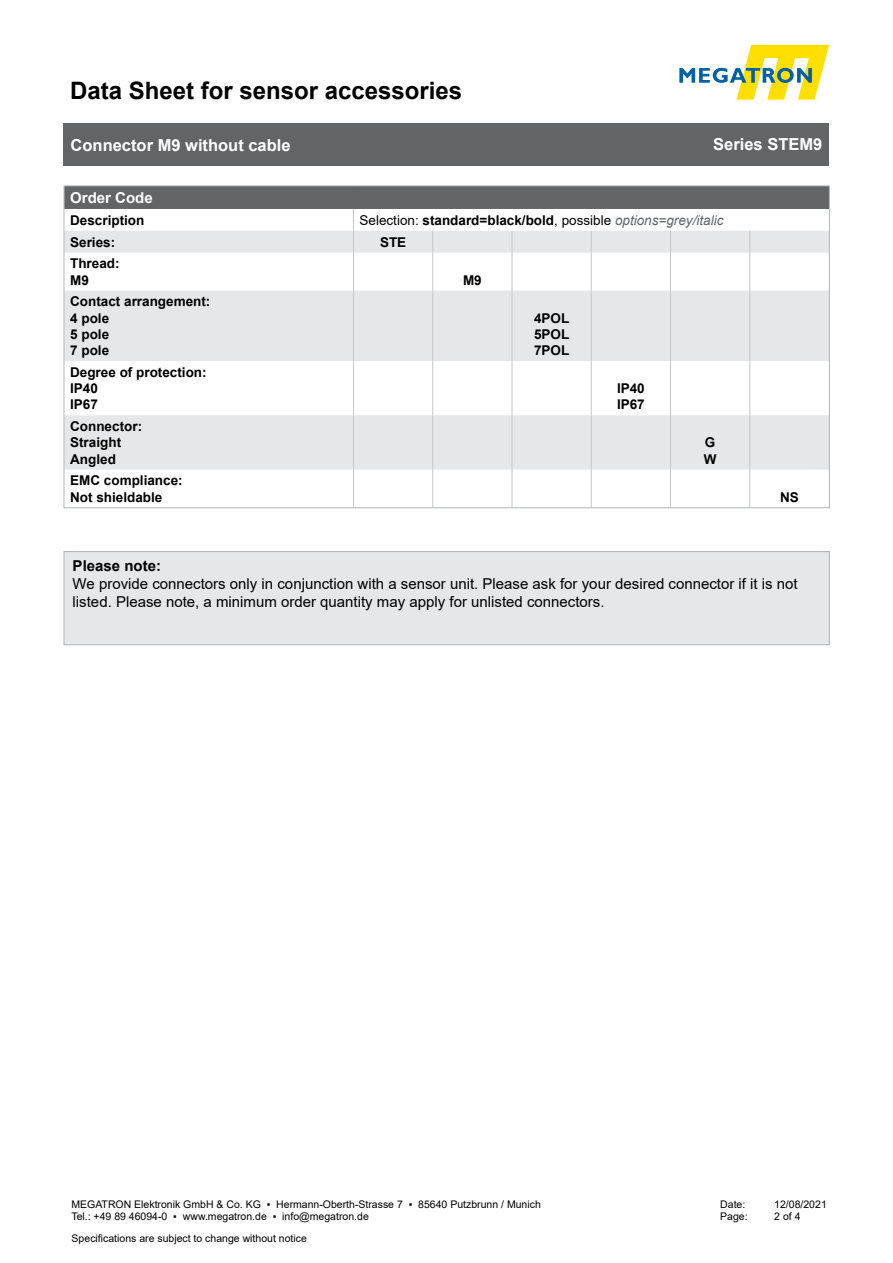
<style>
.page{position:relative;width:893px;height:1263px;background:#fff}
.page>*{position:absolute;margin:0;border:0;box-sizing:border-box;transform-origin:0 0}
.t1{font:700 24px "Arial";color:#000}
.t2{font:700 16.5px "Arial";color:#fff}
.t3{font:15px/18px "Arial";color:#000}
.t4{font:700 15px "Arial";color:#000}
.t5{font:700 15px "Arial";color:#fff}
.t6{font:700 13.5px/16.2px "Arial";color:#000}
.t7{font:13.5px "Arial";color:#000}
.t8{font:10.5px/12.6px "Arial";color:#000}
.s1{font-weight:700}
.s2{font-style:italic;color:#636466}
</style>
<div class="page">
<div style="left:64px;top:123px;width:765px;height:43px;background:#636466"></div>
<svg style="left:679px;top:45px;width:150px;height:55px"></svg>
<svg style="left:66px;top:253px;width:762px;height:217px;fill:#e6e7e8"></svg>
<hr style="left:353px;top:253px;width:1px;height:38px;background:#c4c6c8">
<hr style="left:432px;top:253px;width:1px;height:38px;background:#c4c6c8">
<hr style="left:512px;top:253px;width:1px;height:38px;background:#c4c6c8">
<hr style="left:591px;top:253px;width:1px;height:38px;background:#c4c6c8">
<hr style="left:670px;top:253px;width:1px;height:38px;background:#c4c6c8">
<hr style="left:749px;top:253px;width:1px;height:38px;background:#c4c6c8">
<hr style="left:353px;top:291px;width:1px;height:70px;background:#c4c6c8">
<hr style="left:432px;top:291px;width:1px;height:70px;background:#c4c6c8">
<hr style="left:512px;top:291px;width:1px;height:70px;background:#c4c6c8">
<hr style="left:591px;top:291px;width:1px;height:70px;background:#c4c6c8">
<hr style="left:670px;top:291px;width:1px;height:70px;background:#c4c6c8">
<hr style="left:749px;top:291px;width:1px;height:70px;background:#c4c6c8">
<hr style="left:353px;top:361px;width:1px;height:54px;background:#c4c6c8">
<hr style="left:432px;top:361px;width:1px;height:54px;background:#c4c6c8">
<hr style="left:512px;top:361px;width:1px;height:54px;background:#c4c6c8">
<hr style="left:591px;top:361px;width:1px;height:54px;background:#c4c6c8">
<hr style="left:670px;top:361px;width:1px;height:54px;background:#c4c6c8">
<hr style="left:749px;top:361px;width:1px;height:54px;background:#c4c6c8">
<hr style="left:353px;top:415px;width:1px;height:55px;background:#c4c6c8">
<hr style="left:432px;top:415px;width:1px;height:55px;background:#c4c6c8">
<hr style="left:512px;top:415px;width:1px;height:55px;background:#c4c6c8">
<hr style="left:591px;top:415px;width:1px;height:55px;background:#c4c6c8">
<hr style="left:670px;top:415px;width:1px;height:55px;background:#c4c6c8">
<hr style="left:749px;top:415px;width:1px;height:55px;background:#c4c6c8">
<hr style="left:353px;top:470px;width:1px;height:38px;background:#c4c6c8">
<hr style="left:432px;top:470px;width:1px;height:38px;background:#c4c6c8">
<hr style="left:512px;top:470px;width:1px;height:38px;background:#c4c6c8">
<hr style="left:591px;top:470px;width:1px;height:38px;background:#c4c6c8">
<hr style="left:670px;top:470px;width:1px;height:38px;background:#c4c6c8">
<hr style="left:749px;top:470px;width:1px;height:38px;background:#c4c6c8">
<svg style="left:66px;top:188px;width:762px;height:65px"></svg>
<div style="left:64px;top:551px;width:765px;height:94px;background:#e6e7e8"></div>
<div style="left:64px;top:551px;width:766px;height:94px;border:1px solid #b1b4b6"></div>
<h1 class="t1" style="left:70px;top:73px;width:394px">Data Sheet for sensor accessories</h1>
<h2 class="t2" style="left:71px;top:133px;width:222px">Connector M9 without cable</h2>
<h2 class="t2" style="left:713px;top:133px;width:111px">Series STEM9</h2>
<h3 class="t5" style="left:70px;top:187px;width:84px">Order Code</h3>
<p class="t6" style="left:70px;top:212px;width:76px">Description</p>
<p class="t7" style="left:359px;top:211px;width:365px">Selection: <span class="s1">standard=black/bold</span>, possible <span class="s2">options=grey/italic</span></p>
<p class="t6" style="left:70px;top:234px;width:47px">Series:</p>
<p class="t6" style="left:380px;top:234px;width:28px">STE</p>
<p class="t6" style="left:70px;top:256px;width:51px">Thread:<br>M9</p>
<p class="t6" style="left:463px;top:272px;width:20px">M9</p>
<p class="t6" style="left:70px;top:294px;width:142px">Contact arrangement:<br>4 pole<br>5 pole<br>7 pole</p>
<p class="t6" style="left:70px;top:364px;width:138px">Degree of protection:<br>IP40<br>IP67</p>
<p class="t6" style="left:70px;top:418px;width:73px">Connector:<br>Straight<br>Angled</p>
<p class="t6" style="left:70px;top:473px;width:114px">EMC compliance:<br>Not shieldable</p>
<p class="t6" style="left:534px;top:310px;width:37px;text-align:justify">4POL 5POL 7POL</p>
<p class="t6" style="left:617px;top:380px;width:29px">IP40<br>IP67</p>
<p class="t6" style="left:704px;top:435px;width:14px">G<br>W</p>
<p class="t6" style="left:780px;top:489px;width:20px">NS</p>
<h3 class="t4" style="left:73px;top:555px;width:90px">Please note:</h3>
<h3 class="t3" style="left:73px;top:575px;width:727px">We provide connectors only in conjunction with a sensor unit. Please ask for your desired connector if it is not listed. Please note, a minimum order quantity may apply for unlisted connectors.</h3>
<p class="t8" style="left:71px;top:1198px;width:471px">MEGATRON Elektronik GmbH &amp; Co. KG ▪ Hermann-Oberth-Strasse 7 ▪ 85640 Putzbrunn / Munich<br>Tel.: +49 89 46094-0 ▪ www.megatron.de ▪ info@megatron.de</p>
<p class="t8" style="left:720px;top:1198px;width:27px">Date:</p>
<p class="t8" style="left:774px;top:1198px;width:54px">12/08/2021</p>
<p class="t8" style="left:720px;top:1210px;width:29px">Page:</p>
<p class="t8" style="left:774px;top:1210px;width:28px">2 of 4</p>
<p class="t8" style="left:72px;top:1232px;width:237px">Specifications are subject to change without notice</p>
</div>
